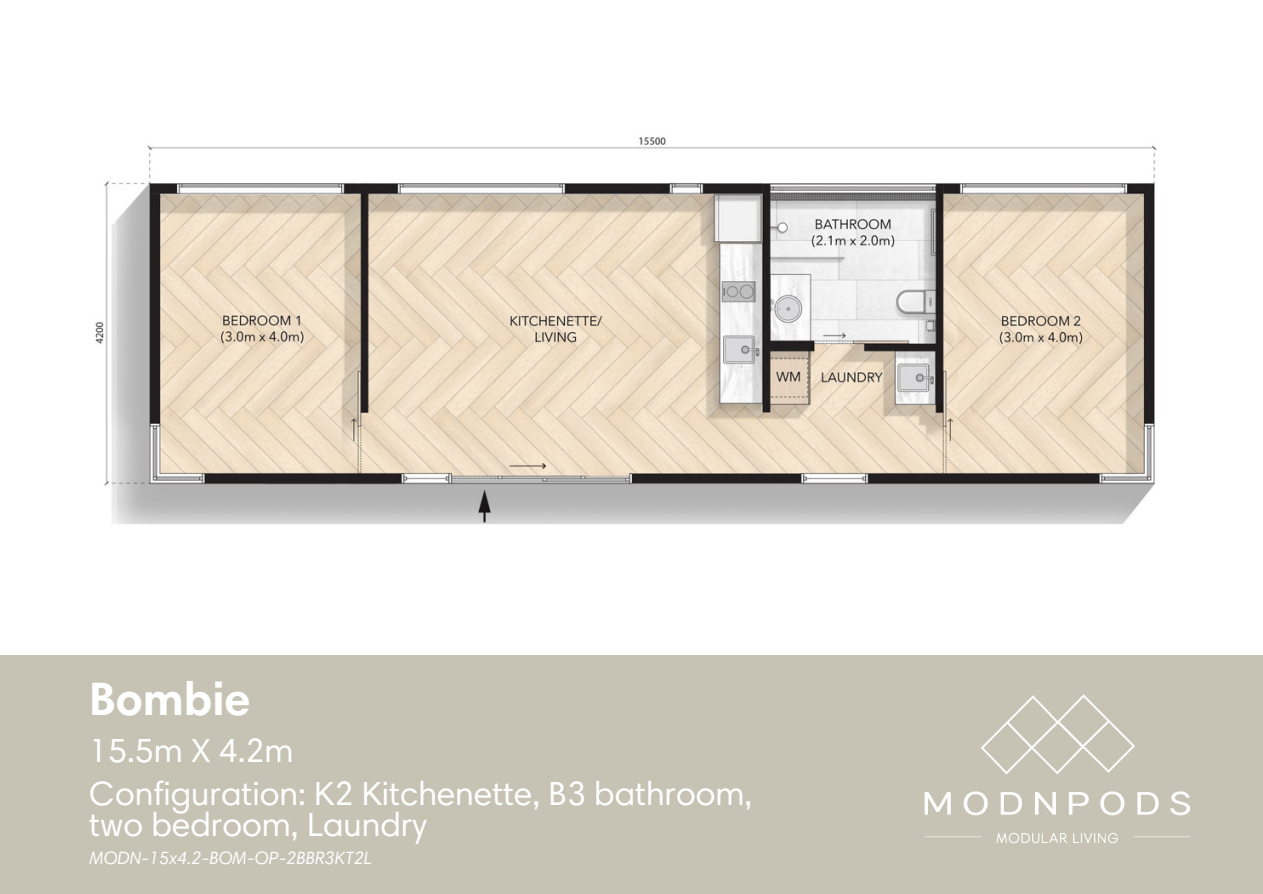
<style>
.page{position:relative;width:1263px;height:894px;background:#fff}
.page>*{position:absolute;margin:0;border:0;box-sizing:border-box;transform-origin:0 0}
.t1{font:700 47.25px "Harmonia Sans Pro Cyr";color:#fff}
.t2{font:33.75px/42.8px "Harmonia Sans Pro Cyr";color:#fff}
.t3{font:italic 18px "Harmonia Sans Pro Cyr";color:#fff}
</style>
<div class="page">
<img style="left:95px;top:137px;width:1062px;height:387px">
<div style="left:0;top:655px;width:1263px;height:238px;background:#c6c3b5"></div>
<img style="left:924px;top:694px;width:267px;height:150px">
<h1 class="t1" style="left:89px;top:680px;width:163px">Bombie</h1>
<p class="t2" style="left:89px;top:732px;width:664px">15.5m X 4.2m<br>Configuration: K2 Kitchenette, B3 bathroom,</p>
<p class="t2" style="left:89px;top:807px;width:339px">two bedroom, Laundry</p>
<p class="t3" style="left:89px;top:851px;width:285px">MODN-15x4.2-BOM-OP-2BBR3KT2L</p>
</div>
